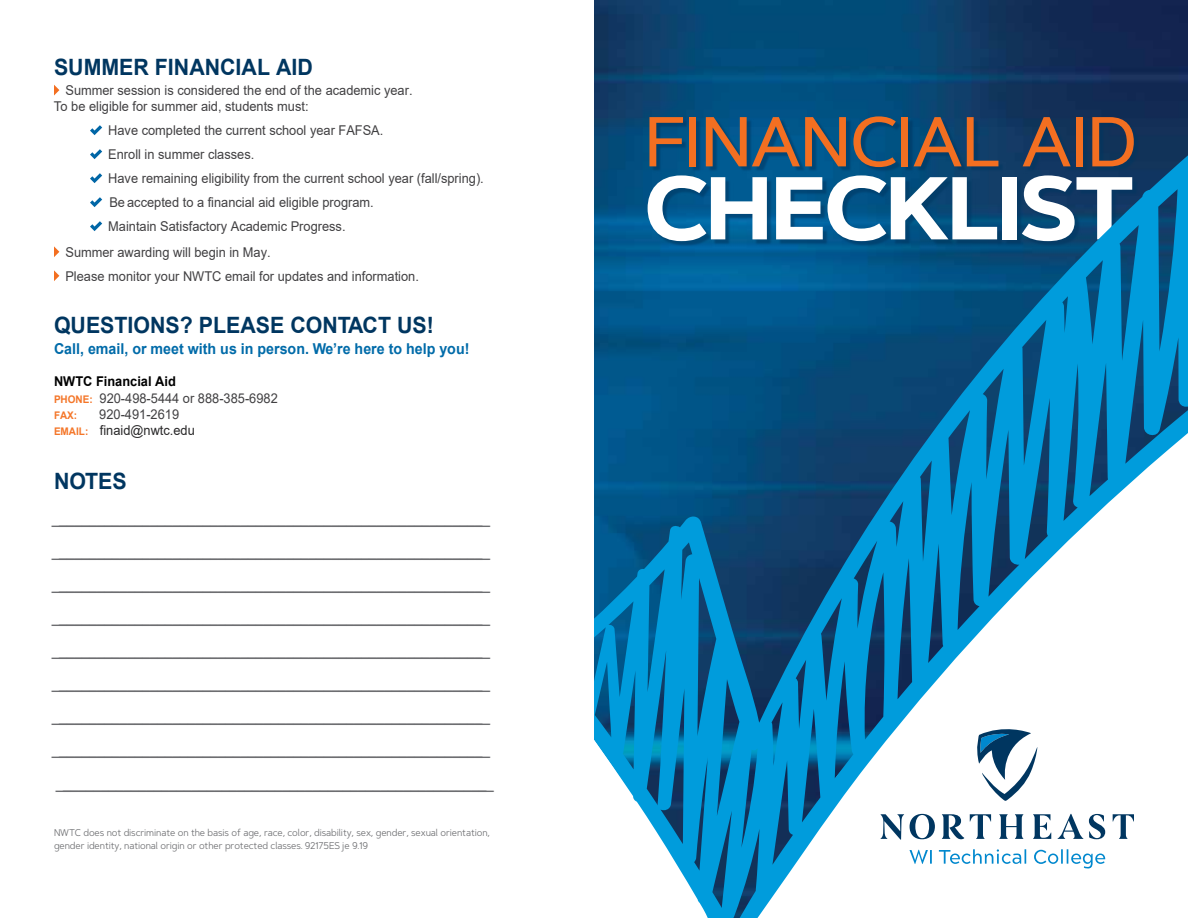
<style>
.page{position:relative;width:1188px;height:918px;background:#fff}
.page>*{position:absolute;margin:0;border:0;box-sizing:border-box;transform-origin:0 0}
.t1{font:700 88.8px "Artegra Sans";letter-spacing:-.015em;color:#fff}
.t2{font:500 70.35px "Artegra Sans";letter-spacing:-.01em;color:#f36f21}
.t3{font:300 27px/33.2px "Artegra Sans";color:#6d6e71;scale:.95 1}
.t4{font:700 22.5px "Arial";color:#003660;scale:.95 1}
.t5{font:700 15px "Arial";color:#006ba9;scale:.95 1}
.t6{font:13.5px/24px "Arial";color:#414042;scale:.95 1}
.t7{font:13.5px/24px "Arial";color:#414042;scale:.95 1}
.t8{font:13.5px/16.2px "Arial";color:#292829;scale:.95 1}
.t9{font:700 10.5px "Arial";color:#f47629;scale:.95 1}
.t10{font:9.75px/13px "Artegra Sans";letter-spacing:-.01em;color:#6d6e71;scale:.95 1}
.s1{font-weight:700;color:#000}
.s2{font-weight:700;font-size:10.5px;color:#f47629}
.s3{color:#414042}
</style>
<div class="page">
<img style="left:594px;top:0;width:594px;height:150px">
<div style="left:650px;top:119px;width:489px;height:128px;background:#003660;opacity:.55"></div>
<svg style="left:594px;top:150px;width:594px;height:768px"></svg>
<svg style="left:975px;top:724px;width:62px;height:77px"></svg>
<svg style="left:910px;top:850px;width:22px;height:14px"></svg>
<svg style="left:939px;top:849px;width:87px;height:15px"></svg>
<svg style="left:1034px;top:849px;width:71px;height:20px"></svg>
<svg style="left:881px;top:814px;width:23px;height:26px"></svg>
<svg style="left:910px;top:814px;width:25px;height:25px"></svg>
<svg style="left:942px;top:814px;width:22px;height:25px"></svg>
<svg style="left:970px;top:814px;width:21px;height:25px"></svg>
<svg style="left:999px;top:814px;width:24px;height:25px"></svg>
<svg style="left:1033px;top:814px;width:18px;height:25px"></svg>
<svg style="left:1058px;top:814px;width:25px;height:25px"></svg>
<svg style="left:1089px;top:814px;width:16px;height:25px"></svg>
<svg style="left:1113px;top:814px;width:21px;height:25px"></svg>
<svg style="left:54px;top:85px;width:5px;height:11px"></svg>
<svg style="left:90px;top:125px;width:12px;height:10px"></svg>
<svg style="left:90px;top:149px;width:12px;height:10px"></svg>
<svg style="left:90px;top:173px;width:12px;height:10px"></svg>
<svg style="left:90px;top:197px;width:12px;height:10px"></svg>
<svg style="left:90px;top:221px;width:12px;height:10px"></svg>
<svg style="left:54px;top:246px;width:5px;height:11px"></svg>
<svg style="left:54px;top:270px;width:5px;height:11px"></svg>
<p class="t4" style="left:54px;top:51px;width:274px">SUMMER FINANCIAL AID</p>
<p class="t6" style="left:54px;top:82px;width:379px;line-height:16.2px;text-indent:12px">Summer session is considered the end of the academic year.<br>To be eligible for summer aid, students must:</p>
<p class="t6" style="left:108px;top:119px;width:397px">Have completed the current school year FAFSA.<br>Enroll in summer classes.<br>Have remaining eligibility from the current school year (fall/spring).<br>Be accepted to a financial aid eligible program.<br>Maintain Satisfactory Academic Progress.</p>
<p class="t7" style="left:65px;top:240px;width:374px">Summer awarding will begin in May.<br>Please monitor your NWTC email for updates and information.</p>
<p class="t4" style="left:54px;top:309px;width:401px">QUESTIONS? PLEASE CONTACT US!</p>
<p class="t5" style="left:54px;top:339px;width:439px">Call, email, or meet with us in person. We’re here to help you!</p>
<p class="t7" style="left:54px;top:374px;width:237px;line-height:16.2px"><span class="s1">NWTC Financial Aid<br></span><span class="s2">PHONE:</span> 920-498-5444 or 888-385-6982</p>
<p class="t9" style="left:54px;top:408px;width:26px">FAX:</p>
<p class="t8" style="left:54px;top:406px;width:150px;text-indent:45px"><span class="s3">920-491-2619<br></span><span class="s2">EMAIL:</span> finaid@nwtc.edu</p>
<p class="t4" style="left:54px;top:465px;width:78px">NOTES</p>
<p class="t3" style="left:50px;top:493px;width:471px">_________________________________________________________ _________________________________________________________ _________________________________________________________ _________________________________________________________ _________________________________________________________ _________________________________________________________ _________________________________________________________ _________________________________________________________ _________________________________________________________</p>
<p class="t10" style="left:54px;top:826px;width:460px">NWTC does not discriminate on the basis of age, race, color, disability, sex, gender, sexual orientation, gender identity, national origin or other protected classes. 92175ES je 9.19</p>
<h2 class="t2" style="left:645px;top:93px;width:493px">FINANCIAL AID</h2>
<h1 class="t1" style="left:645px;top:143px;width:491px">CHECKLIST</h1>
</div>
